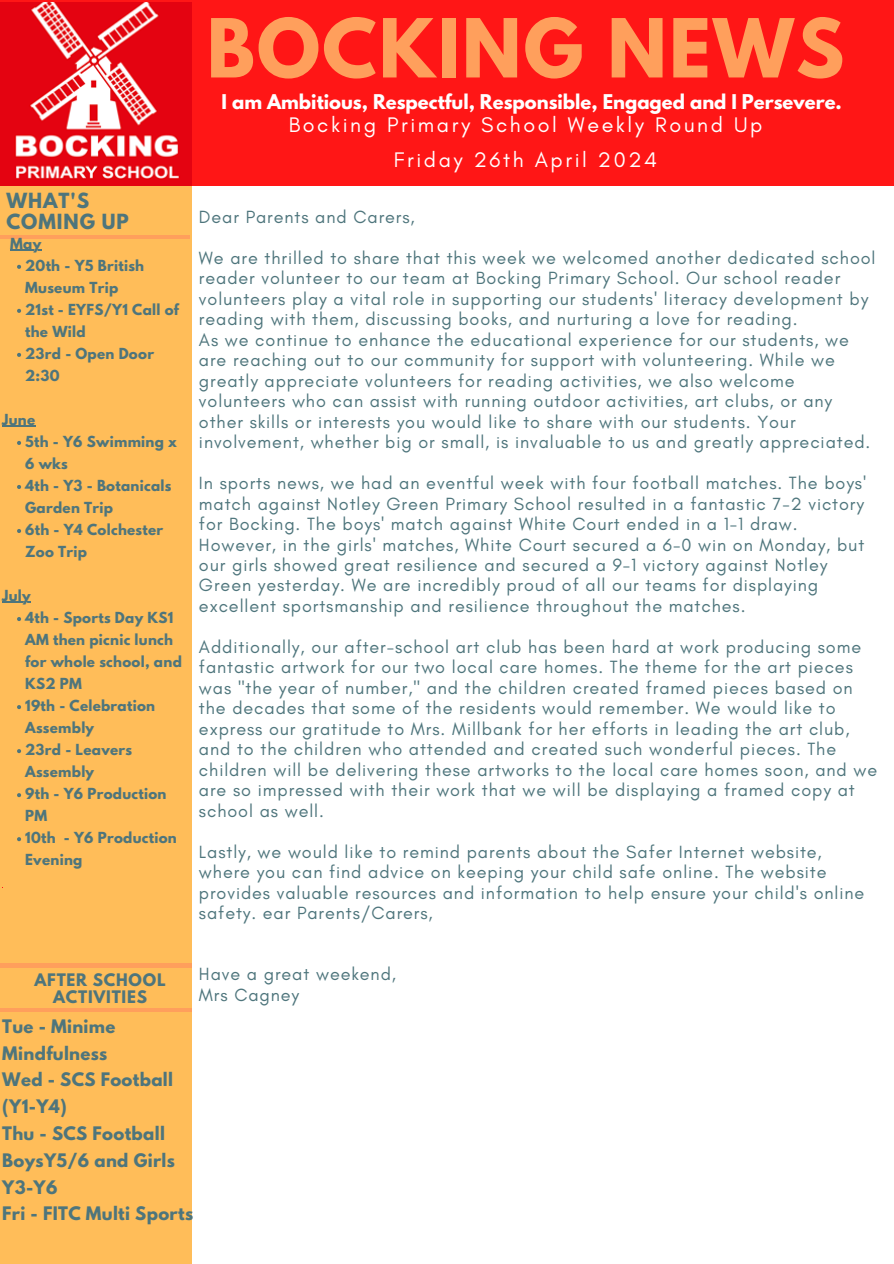
<style>
.page{position:relative;width:894px;height:1264px;background:#fff}
.page>*{position:absolute;margin:0;border:0;box-sizing:border-box;transform-origin:0 0}
.t1{font:700 72px "League Spartan";letter-spacing:.03em;color:#ff9f5c}
.t2{font:21.45px/34.8px "Glacial Indifference";letter-spacing:.12em;color:#fff;text-align:center}
.t3{font:700 18.45px/21px "League Spartan";letter-spacing:.05em;color:#4e757c}
.t4{font:18px/20.4px "Glacial Indifference";letter-spacing:.05em;color:#4e757c}
.t5{font:700 18px "League Spartan";color:#fff}
.t6{font:700 16.5px/26.8px "League Spartan";letter-spacing:.02em;color:#4e757c}
.t7{font:700 15.3px/16.6px "League Spartan";letter-spacing:.05em;color:#4e757c;text-align:center}
.t8{font:700 13.5px/22px "League Spartan";letter-spacing:.02em;color:#4e757c}
</style>
<div class="page">
<div style="left:0;top:0;width:893px;height:185px;background:#ff1616"></div>
<div style="left:0;top:178px;width:191px;height:1085px;background:#ffbd59"></div>
<hr style="left:0;top:235px;width:190px;height:4px;background:#ff9f5c">
<img style="left:0;top:3px;width:191px;height:183px">
<hr style="left:0;top:1008px;width:191px;height:3px;background:#ff9f5c">
<hr style="left:0;top:963px;width:191px;height:4px;background:#ff9f5c">
<hr style="left:10px;top:249px;width:31px;height:2px;background:#4e757c">
<svg style="left:17px;top:265px;width:4px;height:4px"></svg>
<svg style="left:17px;top:309px;width:4px;height:4px"></svg>
<svg style="left:17px;top:353px;width:4px;height:4px"></svg>
<hr style="left:2px;top:425px;width:34px;height:2px;background:#4e757c">
<svg style="left:17px;top:441px;width:4px;height:4px"></svg>
<svg style="left:17px;top:485px;width:4px;height:4px"></svg>
<svg style="left:17px;top:529px;width:4px;height:4px"></svg>
<hr style="left:2px;top:601px;width:29px;height:2px;background:#4e757c">
<svg style="left:17px;top:617px;width:4px;height:4px"></svg>
<svg style="left:17px;top:705px;width:4px;height:4px"></svg>
<svg style="left:17px;top:749px;width:4px;height:4px"></svg>
<svg style="left:17px;top:793px;width:4px;height:4px"></svg>
<svg style="left:17px;top:837px;width:4px;height:4px"></svg>
<h5 class="t3" style="left:6px;top:192px;width:124px">WHAT'S<br>COMING UP</h5>
<p class="t8" style="left:25px;top:234px;width:120px;text-indent:-15px">May<br>20th - Y5 British</p>
<p class="t8" style="left:25px;top:278px;width:155px">Museum Trip<br>21st - EYFS/Y1 Call of</p>
<p class="t8" style="left:25px;top:322px;width:130px">the Wild<br>23rd - Open Door</p>
<p class="t8" style="left:25px;top:366px;width:36px">2:30</p>
<p class="t8" style="left:2px;top:410px;width:35px">June</p>
<p class="t8" style="left:25px;top:432px;width:153px">5th - Y6 Swimming x<br>6 wks</p>
<p class="t8" style="left:25px;top:476px;width:148px">4th - Y3 - Botanicals<br>Garden Trip</p>
<p class="t8" style="left:25px;top:520px;width:139px">6th - Y4 Colchester<br>Zoo Trip</p>
<p class="t8" style="left:2px;top:586px;width:30px">July</p>
<p class="t8" style="left:25px;top:608px;width:158px">4th - Sports Day KS1<br>AM then picnic lunch for whole school, and<br>KS2 PM</p>
<p class="t8" style="left:25px;top:696px;width:131px">19th - Celebration<br>Assembly</p>
<h6 class="t8" style="left:25px;top:740px;width:108px">23rd - Leavers<br>Assembly</h6>
<p class="t8" style="left:25px;top:784px;width:143px">9th - Y6 Production<br>PM</p>
<h5 class="t8" style="left:25px;top:828px;width:153px">10th - Y6 Production<br>Evening</h5>
<h5 class="t1" style="left:207px;top:13px;width:639px">BOCKING NEWS</h5>
<h5 class="t2" style="left:288px;top:107px;width:475px">Bocking Primary School Weekly Round Up<br>Friday 26th April 2024</h5>
<h5 class="t5" style="left:221px;top:92px;width:621px">I am Ambitious, Respectful, Responsible, Engaged and I Persevere.</h5>
<p class="t4" style="left:199px;top:206px;width:217px">Dear Parents and Carers,</p>
<h1 class="t4" style="left:199px;top:247px;width:678px">We are thrilled to share that this week we welcomed another dedicated school reader volunteer to our team at Bocking Primary School. Our school reader volunteers play a vital role in supporting our students' literacy development by reading with them, discussing books, and nurturing a love for reading.<br>As we continue to enhance the educational experience for our students, we are reaching out to our community for support with volunteering. While we greatly appreciate volunteers for reading activities, we also welcome volunteers who can assist with running outdoor activities, art clubs, or any other skills or interests you would like to share with our students. Your involvement, whether big or small, is invaluable to us and greatly appreciated.</h1>
<h2 class="t4" style="left:199px;top:472px;width:668px">In sports news, we had an eventful week with four football matches. The boys' match against Notley Green Primary School resulted in a fantastic 7-2 victory for Bocking. The boys' match against White Court ended in a 1-1 draw.<br>However, in the girls' matches, White Court secured a 6-0 win on Monday, but our girls showed great resilience and secured a 9-1 victory against Notley Green yesterday. We are incredibly proud of all our teams for displaying excellent sportsmanship and resilience throughout the matches.</h2>
<h4 class="t4" style="left:199px;top:636px;width:679px">Additionally, our after-school art club has been hard at work producing some fantastic artwork for our two local care homes. The theme for the art pieces was "the year of number," and the children created framed pieces based on the decades that some of the residents would remember. We would like to express our gratitude to Mrs. Millbank for her efforts in leading the art club, and to the children who attended and created such wonderful pieces. The children will be delivering these artworks to the local care homes soon, and we are so impressed with their work that we will be displaying a framed copy at school as well.</h4>
<p class="t4" style="left:199px;top:841px;width:666px">Lastly, we would like to remind parents about the Safer Internet website, where you can find advice on keeping your child safe online. The website provides valuable resources and information to help ensure your child's online safety. ear Parents/Carers,</p>
<h3 class="t4" style="left:199px;top:963px;width:198px">Have a great weekend,<br>Mrs Cagney</h3>
<p class="t7" style="left:34px;top:973px;width:133px">AFTER SCHOOL<br>ACTIVITIES</p>
<p class="t6" style="left:2px;top:1014px;width:115px">Tue - Minime<br>Mindfulness</p>
<p class="t6" style="left:2px;top:1068px;width:172px">Wed - SCS Football (Y1-Y4)</p>
<p class="t6" style="left:2px;top:1122px;width:174px">Thu - SCS Football<br>BoysY5/6 and Girls<br>Y3-Y6</p>
<p class="t6" style="left:2px;top:1202px;width:192px">Fri - FITC Multi Sports</p>
</div>
